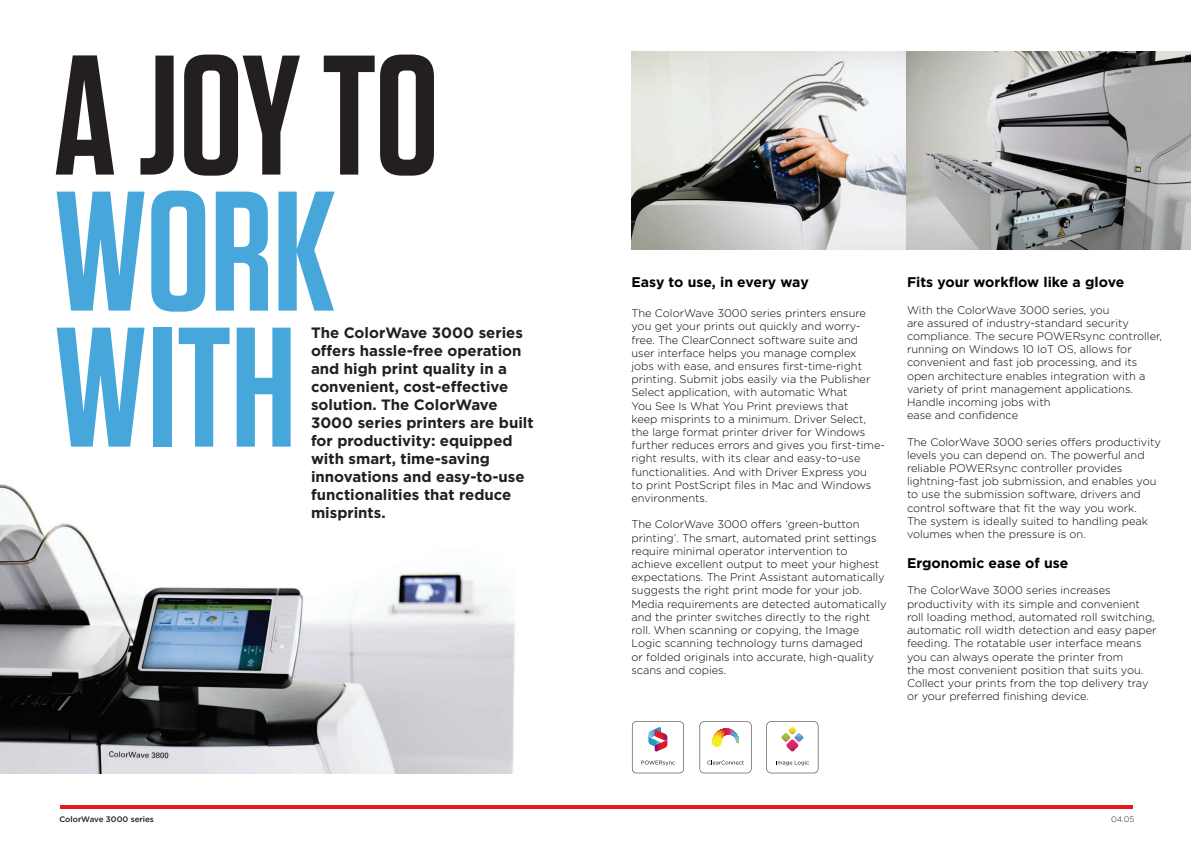
<style>
.page{position:relative;width:1191px;height:842px;background:#fff}
.page>*{position:absolute;margin:0;border:0;box-sizing:border-box;transform-origin:0 0}
.t1{font:600 170px/136px "Tungsten";color:#48a7da}
.t2{font:600 170px "Tungsten";color:#231f20}
.t3{font:700 15px/18px "Gotham";color:#231f20}
.t4{font:700 14px "Gotham";color:#000}
.t5{font:300 11px/13.2px "Gotham";color:#000}
.t6{font:500 8px "Gotham";color:#231f20}
.t7{font:300 8px "Gotham";color:#231f20}
</style>
<div class="page">
<img style="left:0;top:484px;width:515px;height:289px">
<img style="left:631px;top:51px;width:560px;height:198px">
<svg style="left:632px;top:721px;width:52px;height:52px"></svg>
<svg style="left:699px;top:721px;width:52px;height:52px"></svg>
<hr style="left:60px;top:805px;width:1072px;height:3px;background:#e21a21">
<svg style="left:766px;top:721px;width:52px;height:52px"></svg>
<h1 class="t2" style="left:54px;top:26px;width:387px">A JOY TO</h1>
<h1 class="t1" style="left:54px;top:187px;width:283px">WORK<br>WITH</h1>
<p class="t3" style="left:311px;top:324px;width:224px">The ColorWave 3000 series offers hassle-free operation and high print quality in a convenient, cost-effective solution. The ColorWave<br>3000 series printers are built for productivity: equipped with smart, time-saving innovations and easy-to-use functionalities that reduce misprints.</p>
<p class="t4" style="left:631px;top:273px;width:179px">Easy to use, in every way</p>
<p class="t5" style="left:631px;top:306px;width:255px">The ColorWave 3000 series printers ensure you get your prints out quickly and worry&shy;free. The ClearConnect software suite and<br>user interface helps you manage complex<br>jobs with ease, and ensures first-time-right printing. Submit jobs easily via the Publisher Select application, with automatic What<br>You See Is What You Print previews that<br>keep misprints to a minimum. Driver Select, the large format printer driver for Windows further reduces errors and gives you first-time&shy;right results, with its clear and easy-to-use functionalities. And with Driver Express you<br>to print PostScript files in Mac and Windows environments.</p>
<p class="t5" style="left:631px;top:518px;width:256px">The ColorWave 3000 offers ‘green-button printing’. The smart, automated print settings require minimal operator intervention to achieve excellent output to meet your highest expectations. The Print Assistant automatically suggests the right print mode for your job.<br>Media requirements are detected automatically and the printer switches directly to the right roll. When scanning or copying, the Image Logic scanning technology turns damaged<br>or folded originals into accurate, high-quality scans and copies.</p>
<p class="t4" style="left:907px;top:273px;width:219px">Fits your workflow like a glove</p>
<p class="t5" style="left:907px;top:303px;width:256px">With the ColorWave 3000 series, you<br>are assured of industry-standard security compliance. The secure POWERsync controller, running on Windows 10 IoT OS, allows for convenient and fast job processing, and its open architecture enables integration with a variety of print management applications.<br>Handle incoming jobs with<br>ease and confidence</p>
<p class="t5" style="left:907px;top:435px;width:255px">The ColorWave 3000 series offers productivity levels you can depend on. The powerful and reliable POWERsync controller provides lightning-fast job submission, and enables you to use the submission software, drivers and control software that fit the way you work.<br>The system is ideally suited to handling peak volumes when the pressure is on.</p>
<p class="t4" style="left:907px;top:554px;width:163px">Ergonomic ease of use</p>
<p class="t5" style="left:907px;top:584px;width:251px">The ColorWave 3000 series increases productivity with its simple and convenient roll loading method, automated roll switching, automatic roll width detection and easy paper feeding. The rotatable user interface means you can always operate the printer from<br>the most convenient position that suits you.<br>Collect your prints from the top delivery tray or your preferred finishing device.</p>
<p class="t6" style="left:59px;top:813px;width:96px">ColorWave 3000 series</p>
<p class="t7" style="left:1111px;top:814px;width:25px">04.05</p>
</div>
